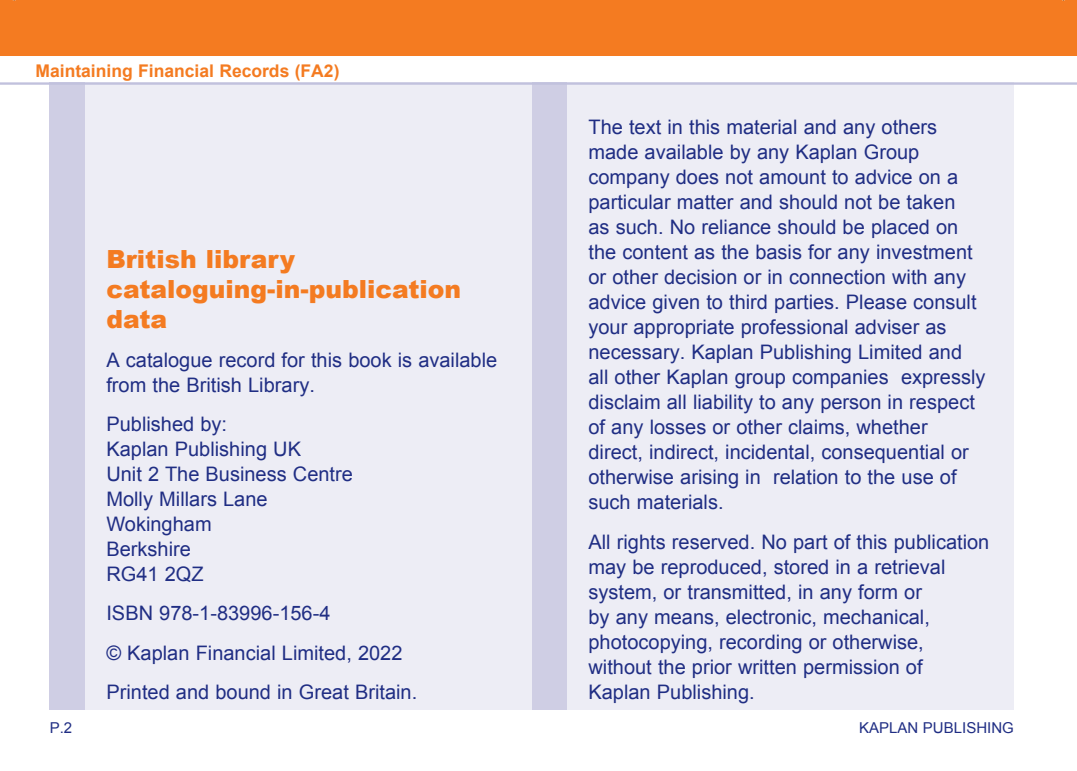
<style>
.page{position:relative;width:1077px;height:771px;background:#fff}
.page>*{position:absolute;margin:0;border:0;box-sizing:border-box;transform-origin:0 0}
.t1{font:900 25px/30px "Arial";color:#f47b21}
.t2{font:20px/25px "Arial";color:#202e84}
.t3{font:700 17.5px "Arial";color:#f47b21}
.t4{font:15px "Arial";color:#202e84}
</style>
<div class="page">
<div style="left:85px;top:83px;width:447px;height:627px;background:#ededf5"></div>
<div style="left:50px;top:83px;width:35px;height:627px;background:#cfcee4"></div>
<div style="left:532px;top:83px;width:35px;height:627px;background:#cfcee4"></div>
<div style="left:567px;top:83px;width:446px;height:627px;background:#ededf5"></div>
<div style="left:0;top:0;width:1077px;height:56px;background:#f47b21"></div>
<hr style="left:0;top:83px;width:1077px;height:1px;background:#c1c1dd">
<p class="t3" style="left:36px;top:59px;width:305px">Maintaining Financial Records (FA2)</p>
<p class="t1" style="left:106px;top:243px;width:356px">British library cataloguing-in-publication data</p>
<p class="t2" style="left:106px;top:347px;width:392px">A catalogue record for this book is available from the British Library.</p>
<p class="t2" style="left:106px;top:412px;width:248px">Published by:<br>Kaplan Publishing UK<br>Unit 2 The Business Centre<br>Molly Millars Lane<br>Wokingham<br>Berkshire<br>RG41 2QZ</p>
<p class="t2" style="left:106px;top:594px;width:312px;line-height:39.2px">ISBN 978-1-83996-156-4<br>© Kaplan Financial Limited, 2022<br>Printed and bound in Great Britain.</p>
<p class="t2" style="left:588px;top:115px;width:398px">The text in this material and any others made available by any Kaplan Group company does not amount to advice on a particular matter and should not be taken<br>as such. No reliance should be placed on the content as the basis for any investment or other decision or in connection with any advice given to third parties. Please consult your appropriate professional adviser as necessary. Kaplan Publishing Limited and all other Kaplan group companies expressly disclaim all liability to any person in respect of any losses or other claims, whether direct, indirect, incidental, consequential or otherwise arising in relation to the use of such materials.</p>
<p class="t2" style="left:588px;top:529px;width:402px">All rights reserved. No part of this publication may be reproduced, stored in a retrieval system, or transmitted, in any form or<br>by any means, electronic, mechanical, photocopying, recording or otherwise, without the prior written permission of Kaplan Publishing.</p>
<p class="t4" style="left:50px;top:718px;width:24px">P.2</p>
<p class="t4" style="left:859px;top:718px;width:156px">KAPLAN PUBLISHING</p>
</div>
